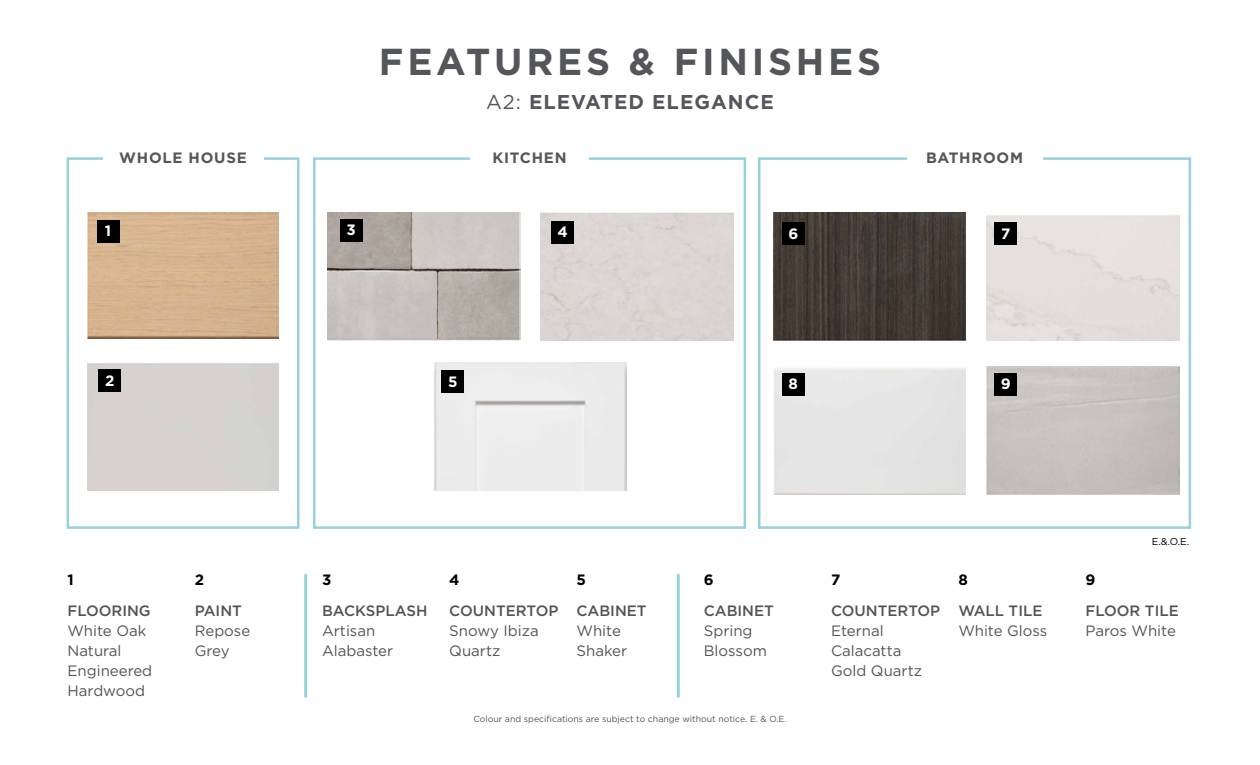
<style>
.page{position:relative;width:1260px;height:765px;background:#fff}
.page>*{position:absolute;margin:0;border:0;box-sizing:border-box;transform-origin:0 0}
.t1{font:700 37.5px "Gotham";letter-spacing:.1em;color:#54565a}
.t2{font:700 20px "Gotham";letter-spacing:.05em;color:#54565a}
.t3{font:15px/19.9px "Gotham";color:#525558}
.t4{font:500 15px "Gotham";color:#525558}
.t5{font:700 15px "Gotham";letter-spacing:.05em;color:#54565a}
.t6{font:700 15px "Gotham";color:#000}
.t7{font:700 15px "Gotham";color:#fff}
.t8{font:10px "Gotham";color:#000}
.t9{font:8.75px "Gotham";color:#525558}
.s1{font-weight:400}
</style>
<div class="page">
<div style="left:758px;top:157px;width:433px;height:372px;border:2px solid #97d1dc"></div>
<div style="left:313px;top:157px;width:433px;height:372px;border:2px solid #97d1dc"></div>
<div style="left:67px;top:157px;width:233px;height:372px;border:2px solid #97d1dc"></div>
<img style="left:328px;top:212px;width:192px;height:128px">
<img style="left:773px;top:212px;width:193px;height:128px">
<div style="left:773px;top:368px;width:193px;height:126px;background:#e5e5e5"></div>
<div style="left:541px;top:212px;width:193px;height:128px;background:#dbd6d3"></div>
<div style="left:986px;top:215px;width:193px;height:125px;background:#e5e0de"></div>
<img style="left:986px;top:366px;width:193px;height:128px">
<div style="left:434px;top:363px;width:193px;height:127px;background:#ececec"></div>
<div style="left:87px;top:363px;width:192px;height:127px;background:#d7d2d0"></div>
<img style="left:87px;top:212px;width:192px;height:126px">
<div style="left:470px;top:139px;width:119px;height:36px;background:#fff"></div>
<div style="left:907px;top:139px;width:135px;height:36px;background:#fff"></div>
<div style="left:103px;top:139px;width:160px;height:36px;background:#fff"></div>
<div style="left:782px;top:223px;width:23px;height:22px;background:#000"></div>
<div style="left:782px;top:373px;width:23px;height:22px;background:#000"></div>
<div style="left:994px;top:223px;width:23px;height:22px;background:#000"></div>
<div style="left:994px;top:373px;width:23px;height:22px;background:#000"></div>
<div style="left:97px;top:220px;width:22px;height:22px;background:#000"></div>
<div style="left:99px;top:370px;width:22px;height:22px;background:#000"></div>
<div style="left:442px;top:371px;width:22px;height:22px;background:#000"></div>
<div style="left:552px;top:221px;width:22px;height:23px;background:#000"></div>
<div style="left:340px;top:219px;width:23px;height:22px;background:#000"></div>
<hr style="left:304px;top:574px;width:3px;height:124px;background:#97d1dc">
<hr style="left:677px;top:574px;width:3px;height:124px;background:#97d1dc">
<h1 class="t1" style="left:379px;top:37px;width:504px">FEATURES &amp; FINISHES</h1>
<h2 class="t2" style="left:486px;top:88px;width:289px"><span class="s1">A2:</span> ELEVATED ELEGANCE</h2>
<p class="t5" style="left:119px;top:148px;width:129px">WHOLE HOUSE</p>
<p class="t5" style="left:492px;top:148px;width:76px">KITCHEN</p>
<p class="t5" style="left:926px;top:148px;width:99px">BATHROOM</p>
<p class="t7" style="left:105px;top:221px;width:8px">1</p>
<p class="t7" style="left:347px;top:220px;width:11px">3</p>
<p class="t7" style="left:558px;top:222px;width:12px">4</p>
<p class="t7" style="left:788px;top:224px;width:11px">6</p>
<p class="t7" style="left:1001px;top:224px;width:11px">7</p>
<p class="t7" style="left:105px;top:371px;width:11px">2</p>
<p class="t7" style="left:448px;top:372px;width:11px">5</p>
<p class="t7" style="left:789px;top:374px;width:11px">8</p>
<p class="t7" style="left:1001px;top:374px;width:11px">9</p>
<p class="t6" style="left:68px;top:570px;width:8px">1</p>
<p class="t4" style="left:68px;top:601px;width:85px">FLOORING</p>
<p class="t3" style="left:68px;top:621px;width:86px">White Oak<br>Natural<br>Engineered<br>Hardwood</p>
<p class="t6" style="left:195px;top:570px;width:11px">2</p>
<p class="t4" style="left:195px;top:601px;width:49px">PAINT</p>
<p class="t3" style="left:195px;top:621px;width:57px">Repose<br>Grey</p>
<p class="t6" style="left:322px;top:570px;width:11px">3</p>
<p class="t4" style="left:322px;top:601px;width:107px">BACKSPLASH</p>
<p class="t3" style="left:322px;top:621px;width:73px">Artisan<br>Alabaster</p>
<p class="t6" style="left:449px;top:570px;width:12px">4</p>
<p class="t4" style="left:449px;top:601px;width:111px">COUNTERTOP</p>
<p class="t3" style="left:449px;top:621px;width:91px">Snowy Ibiza<br>Quartz</p>
<p class="t6" style="left:577px;top:570px;width:11px">5</p>
<p class="t4" style="left:577px;top:601px;width:72px">CABINET</p>
<p class="t3" style="left:577px;top:621px;width:52px">White<br>Shaker</p>
<p class="t6" style="left:704px;top:570px;width:11px">6</p>
<p class="t4" style="left:704px;top:601px;width:72px">CABINET</p>
<p class="t3" style="left:704px;top:621px;width:65px">Spring<br>Blossom</p>
<p class="t9" style="left:473px;top:713px;width:315px">Colour and specifications are subject to change without notice. E. &amp; O.E.</p>
<p class="t6" style="left:831px;top:570px;width:11px">7</p>
<p class="t4" style="left:831px;top:601px;width:111px">COUNTERTOP</p>
<p class="t3" style="left:831px;top:621px;width:93px">Eternal<br>Calacatta<br>Gold Quartz</p>
<p class="t6" style="left:958px;top:570px;width:11px">8</p>
<p class="t4" style="left:958px;top:601px;width:86px">WALL TILE</p>
<p class="t3" style="left:958px;top:621px;width:91px">White Gloss</p>
<p class="t8" style="left:1152px;top:535px;width:39px">E.&amp;.O.E.</p>
<p class="t6" style="left:1086px;top:570px;width:11px">9</p>
<p class="t4" style="left:1086px;top:601px;width:95px">FLOOR TILE</p>
<p class="t3" style="left:1086px;top:621px;width:92px">Paros White</p>
</div>
